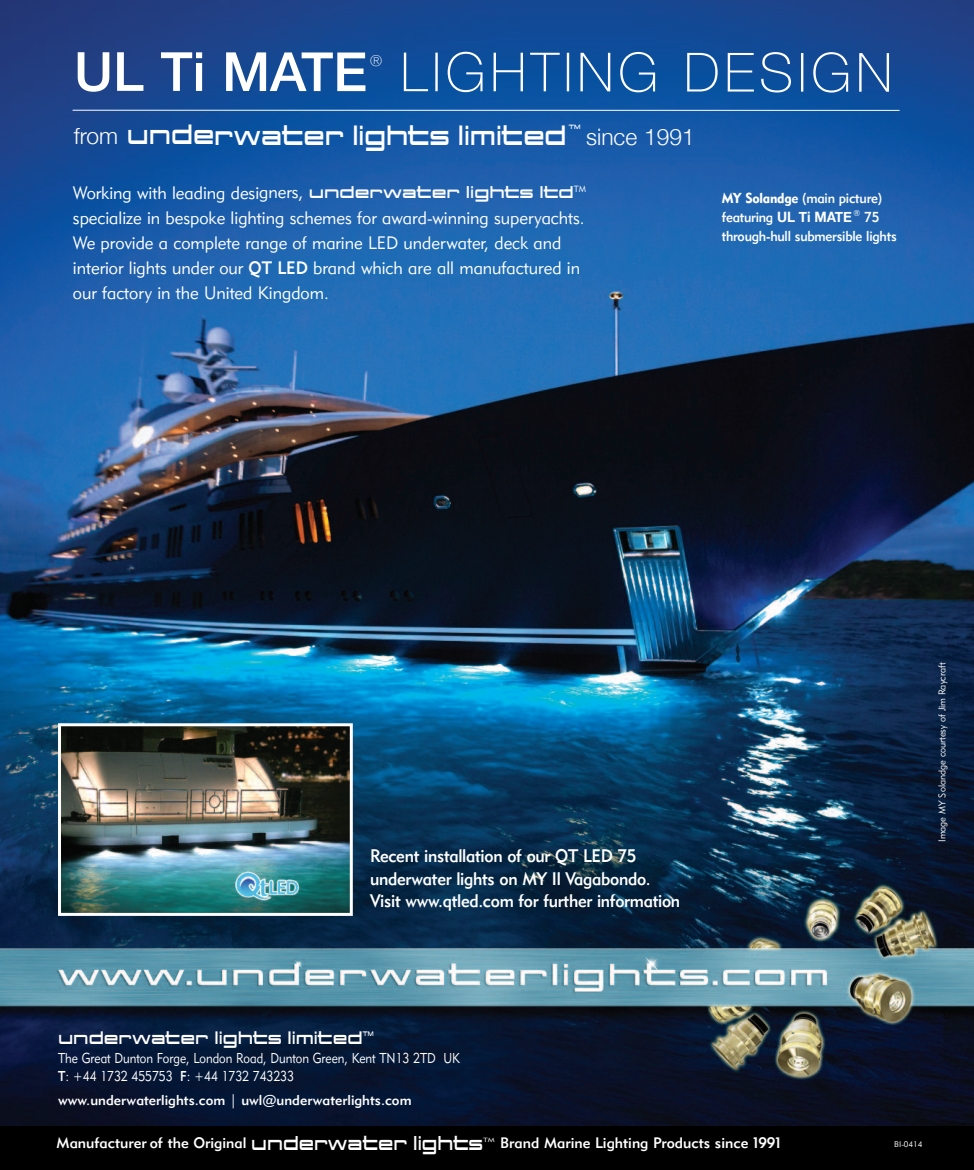
<style>
.page{position:relative;width:974px;height:1170px;background:#fff}
.page>*{position:absolute;margin:0;border:0;box-sizing:border-box;transform-origin:0 0}
.t1{font:100 54px "Helvetica Neue";letter-spacing:.085em;color:#fff}
.t2{font:500 54px "Helvetica Neue";color:#fff}
.t3{font:29.25px "Aggie URWT Nor";color:#fff;scale:.7 1}
.t4{font:300 22.8px "Helvetica Neue";color:#fff}
.t5{font:18.9px "Aggie URWT Nor";color:#fff;scale:.75 1}
.t6{font:18px/22.5px "Geometric 415 BT Medium A";letter-spacing:-.02em;color:#fff;scale:.94 1}
.t7{font:17.85px/25.2px "Geometric 415 BT Lite A";color:#fff;scale:.95 1}
.t8{font:15px "Geometric 415 BT Medium A";color:#fff}
.t9{font:100 15px "Helvetica Neue";color:#fff}
.t10{font:14.25px/18.6px "Geometric 415 BT Medium A";letter-spacing:-.02em;color:#fff;scale:.94 1}
.t11{font:14.1px/18.9px "Geometric 415 BT Lite A";color:#fff;scale:.85 1}
.t12{font:14.1px "Geometric 415 BT Medium A";color:#fff}
.t13{font:9.75px "Geometric 415 BT Lite A";color:#fff;scale:.95 1}
.t14{font:8.1px "Geometric 415 BT Lite A";color:#fff}
.t15{font:6.9px "Aggie URWT Nor";color:#fff;scale:.6 1}
.t16{font:6.45px "Aggie URWT Nor";color:#fff;scale:.7 1}
.t17{font:6px "Geometric 415 BT Lite A";color:#fff;scale:1.35 1}
.s1{font-family:"Helvetica Neue";font-weight:300;font-size:22.8px}
.s2{font-family:"Aggie URWT Nor"}
.s3{font-family:"Geometric 415 BT Medium A"}
.s4{font-family:"Geometric 415 BT Black A"}
.s5{font-family:"Helvetica Neue";font-weight:700}
.s6{font-family:"Geometric 415 BT Lite A"}
.s7{font-family:"Aggie URWT Nor";font-size:21px}
</style>
<div class="page">
<img style="left:0;top:0;width:974px;height:1126px">
<div style="left:0;top:1126px;width:974px;height:43px;background:#000"></div>
<hr style="left:73px;top:110px;width:826px;height:1px;background:#fff">
<img style="left:62px;top:727px;width:287px;height:184px">
<div style="left:58px;top:723px;width:295px;height:192px;border:3px solid #fff"></div>
<h1 class="t2" style="left:74px;top:38px;width:295px">UL Ti MATE</h1>
<p class="t9" style="left:370px;top:52px;width:14px">®</p>
<h1 class="t1" style="left:400px;top:39px;width:493px">LIGHTING DESIGN</h1>
<h2 class="t3" style="left:74px;top:118px;width:705px"><span class="s1">from</span> underwater lights limited</h2>
<p class="t16" style="left:569px;top:123px;width:18px">TM</p>
<p class="t4" style="left:586px;top:123px;width:110px">since 1991</p>
<p class="t7" style="left:73px;top:181px;width:542px">Working with leading designers, <span class="s2">underwater lights ltd</span><sup>TM </sup>specialize in bespoke lighting schemes for award-winning superyachts.<br>We provide a complete range of marine LED underwater, deck and interior lights under our <span class="s3">QT LED</span> brand which are all manufactured in our factory in the United Kingdom.</p>
<p class="t10" style="left:721px;top:191px;width:188px"><span class="s4">MY Solandge</span> (main picture) featuring <span class="s5">UL Ti MATE</span> <sup>®</sup> 75 through-hull submersible lights</p>
<p class="t6" style="left:370px;top:846px;width:331px">Recent installation of our QT LED 75 underwater lights on MY Il Vagabondo.<br>Visit www.qtled.com for further information</p>
<p class="t5" style="left:58px;top:1026px;width:408px">underwater lights limited</p>
<p class="t15" style="left:363px;top:1029px;width:19px">TM</p>
<p class="t11" style="left:58px;top:1049px;width:474px">The Great Dunton Forge, London Road, Dunton Green, Kent TN13 2TD UK<br><span class="s3">T</span>: +44 1732 455753 <span class="s3">F</span>: +44 1732 743233</p>
<p class="t12" style="left:58px;top:1094px;width:355px">www.underwaterlights.com <span class="s6">|</span> uwl@underwaterlights.com</p>
<p class="t8" style="left:57px;top:1137px;width:428px">Manufacturer of the Original <span class="s7">underwater lights</span></p>
<p class="t17" style="left:483px;top:1138px;width:10px">TM</p>
<p class="t8" style="left:500px;top:1137px;width:284px">Brand Marine Lighting Products since 1991</p>
<p class="t13" style="left:938px;top:842px;width:190px;rotate:-90deg">Image MY Solandge courtesy of Jim Raycraft</p>
<p class="t14" style="left:894px;top:1140px;width:30px">BI-0414</p>
</div>
